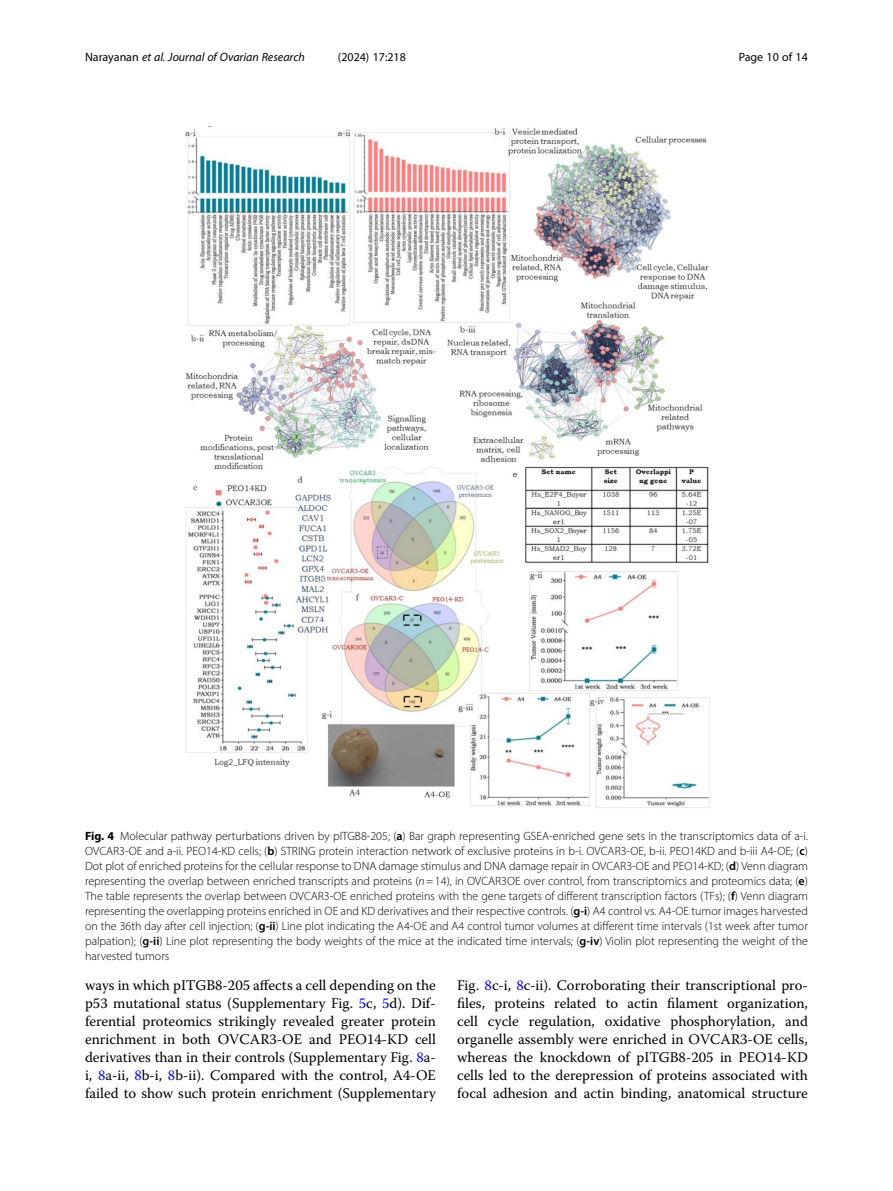
<style>
.page{position:relative;width:893px;height:1191px;background:#fff}
.page>*{position:absolute;margin:0;border:0;box-sizing:border-box;transform-origin:0 0}
.Body_Text{font:14.7px/18px "Warnock Pro";color:#000;text-align:justify}
.Figure_Caption{font:300 12px/15px "Myriad Pro";color:#000;text-align:justify}
.t1{font:italic 12px "Myriad Pro";color:#000}
.t2{font:12px "Myriad Pro";color:#000}
.s1{font-style:normal}
.s2{font-weight:700}
.s3{font-weight:600}
.s4{font-style:italic}
.s5{color:#00f}
</style>
<div class="page">
<img style="left:185px;top:126px;width:525px;height:682px">
<p class="t1" style="left:85px;top:50px;width:221px"><span class="s1">Narayanan</span> et al. Journal of Ovarian Research</p>
<p class="t2" style="left:338px;top:50px;width:70px">(2024) 17:218</p>
<p class="t2" style="left:739px;top:50px;width:71px">Page 10 of 14</p>
<p class="Figure_Caption" style="left:85px;top:828px;width:724px"><span class="s2">Fig. 4</span> Molecular pathway perturbations driven by pITGB8-205; (<span class="s3">a</span>) Bar graph representing GSEA-enriched gene sets in the transcriptomics data of a-i.<br>OVCAR3-OE and a-ii. PEO14-KD cells; (<span class="s3">b</span>) STRING protein interaction network of exclusive proteins in b-i. OVCAR3-OE, b-ii. PEO14KD and b-iii A4-OE; (<span class="s3">c</span>)<br>Dot plot of enriched proteins for the cellular response to DNA damage stimulus and DNA damage repair in OVCAR3-OE and PEO14-KD; (<span class="s3">d</span>) Venn diagram representing the overlap between enriched transcripts and proteins (<span class="s4">n</span>=14), in OVCAR3OE over control, from transcriptomics and proteomics data; (<span class="s3">e</span>)<br>The table represents the overlap between OVCAR3-OE enriched proteins with the gene targets of different transcription factors (TFs); (<span class="s3">f</span>) Venn diagram representing the overlapping proteins enriched in OE and KD derivatives and their respective controls. (<span class="s3">g-i</span>) A4 control vs. A4-OE tumor images harvested on the 36th day after cell injection; (<span class="s3">g-ii</span>) Line plot indicating the A4-OE and A4 control tumor volumes at different time intervals (1st week after tumor palpation); (<span class="s3">g-ii</span>) Line plot representing the body weights of the mice at the indicated time intervals; (<span class="s3">g-iv</span>) Violin plot representing the weight of the harvested tumors</p>
<p class="Body_Text" style="left:85px;top:976px;width:352px">ways in which pITGB8-205 affects a cell depending on the p53 mutational status (Supplementary Fig. <span class="s5">5</span>c, <span class="s5">5</span>d). Dif&shy;ferential proteomics strikingly revealed greater protein enrichment in both OVCAR3-OE and PEO14-KD cell derivatives than in their controls (Supplementary Fig. <span class="s5">8</span>a&shy;i, <span class="s5">8</span>a-ii, <span class="s5">8</span>b-i, <span class="s5">8</span>b-ii). Compared with the control, A4-OE failed to show such protein enrichment (Supplementary</p>
<p class="Body_Text" style="left:457px;top:976px;width:352px">Fig. <span class="s5">8</span>c-i, <span class="s5">8</span>c-ii). Corroborating their transcriptional pro&shy;files, proteins related to actin filament organization, cell cycle regulation, oxidative phosphorylation, and organelle assembly were enriched in OVCAR3-OE cells, whereas the knockdown of pITGB8-205 in PEO14-KD cells led to the derepression of proteins associated with focal adhesion and actin binding, anatomical structure</p>
</div>
